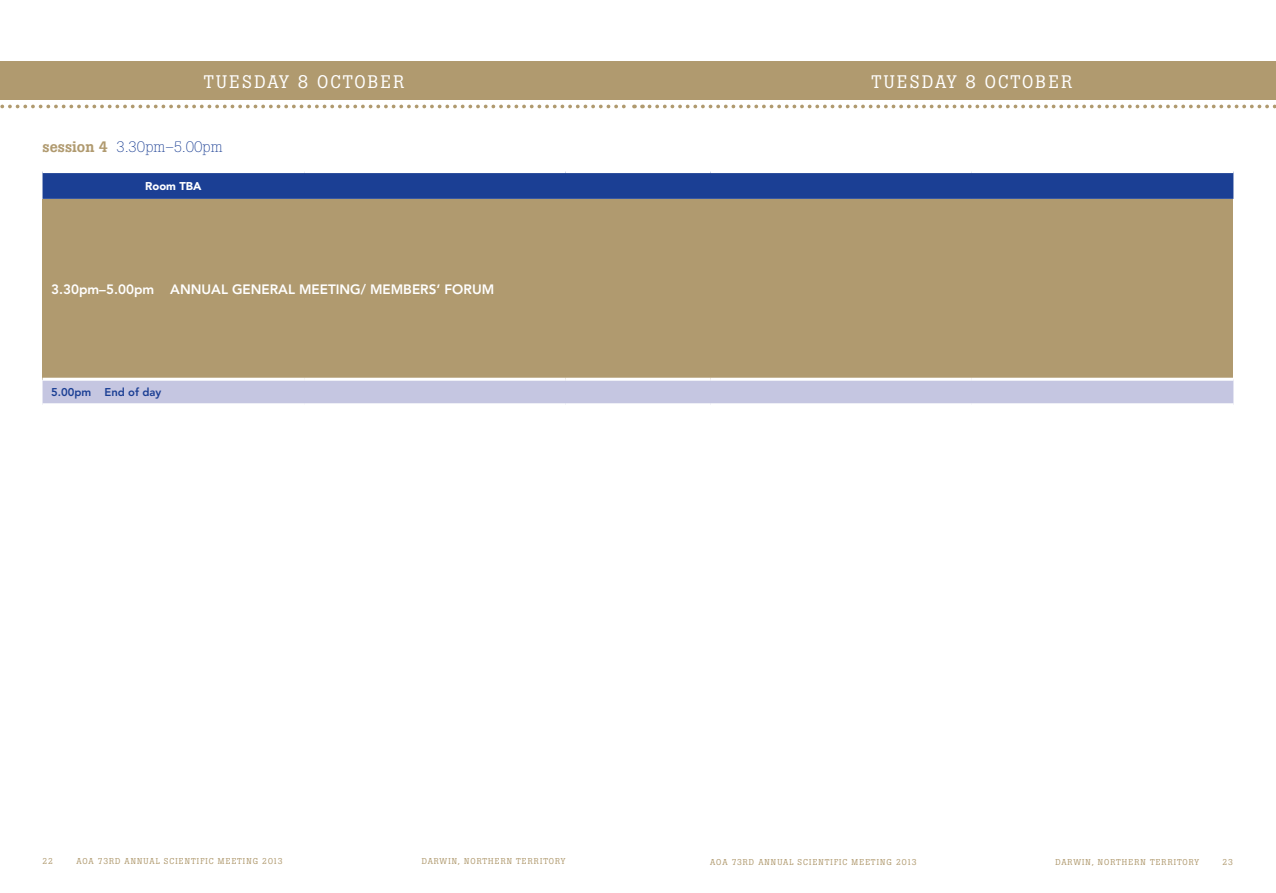
<style>
.page{position:relative;width:1276px;height:893px;background:#fff}
.page>*{position:absolute;margin:0;border:0;box-sizing:border-box;transform-origin:0 0}
.t1{font:18px "Boton";letter-spacing:.12em;color:#fff}
.Subhead_1{font:300 15px "Boton";color:#1b3f94}
.Table_text___time{font:800 13.5px "Avenir";color:#fff}
.Table_text___time-2{font:800 11.25px "Avenir";color:#1b3f94}
.Main_text{font:900 11.25px "Avenir";color:#fff}
.t2{font:8.4px "Boton";letter-spacing:.12em;color:#b09a6f}
.s1{font-weight:500;color:#b09a6f}
</style>
<div class="page">
<div style="left:638px;top:61px;width:638px;height:38px;background:#b09a6f"></div>
<div style="left:0;top:61px;width:638px;height:38px;background:#b09a6f"></div>
<svg style="left:0;top:105px;width:635px;height:3px"></svg>
<svg style="left:649px;top:105px;width:627px;height:3px"></svg>
<svg style="left:43px;top:173px;width:1190px;height:26px;background:#1c4094"></svg>
<div style="left:43px;top:199px;width:1190px;height:180px;background:#b09a6f"></div>
<div style="left:43px;top:381px;width:1190px;height:22px;background:#c5c6e1"></div>
<hr style="left:43px;top:378px;width:261px;height:3px;background:#fff">
<hr style="left:304px;top:378px;width:262px;height:3px;background:#fff">
<hr style="left:566px;top:378px;width:144px;height:3px;background:#fff">
<hr style="left:710px;top:378px;width:262px;height:3px;background:#fff">
<hr style="left:972px;top:378px;width:261px;height:3px;background:#fff">
<p class="t1" style="left:204px;top:70px;width:202px">TUESDAY 8 OCTOBER</p>
<p class="t1" style="left:871px;top:70px;width:202px">TUESDAY 8 OCTOBER</p>
<p class="Subhead_1" style="left:43px;top:137px;width:181px"><span class="s1">session 4</span> 3.30pm–5.00pm</p>
<p class="Main_text" style="left:145px;top:179px;width:58px">Room TBA</p>
<p class="Table_text___time" style="left:51px;top:281px;width:445px">3.30pm–5.00pm ANNUAL GENERAL MEETING/ MEMBERS’ FORUM</p>
<p class="Table_text___time-2" style="left:51px;top:386px;width:112px">5.00pm End of day</p>
<p class="t2" style="left:43px;top:856px;width:12px">22</p>
<p class="t2" style="left:77px;top:856px;width:208px">AOA 73RD ANNUAL SCIENTIFIC MEETING 2013</p>
<p class="t2" style="left:422px;top:856px;width:145px">DARWIN, NORTHERN TERRITORY</p>
<p class="t2" style="left:710px;top:857px;width:208px">AOA 73RD ANNUAL SCIENTIFIC MEETING 2013</p>
<p class="t2" style="left:1055px;top:857px;width:145px">DARWIN, NORTHERN TERRITORY</p>
<p class="t2" style="left:1222px;top:857px;width:12px">23</p>
</div>
